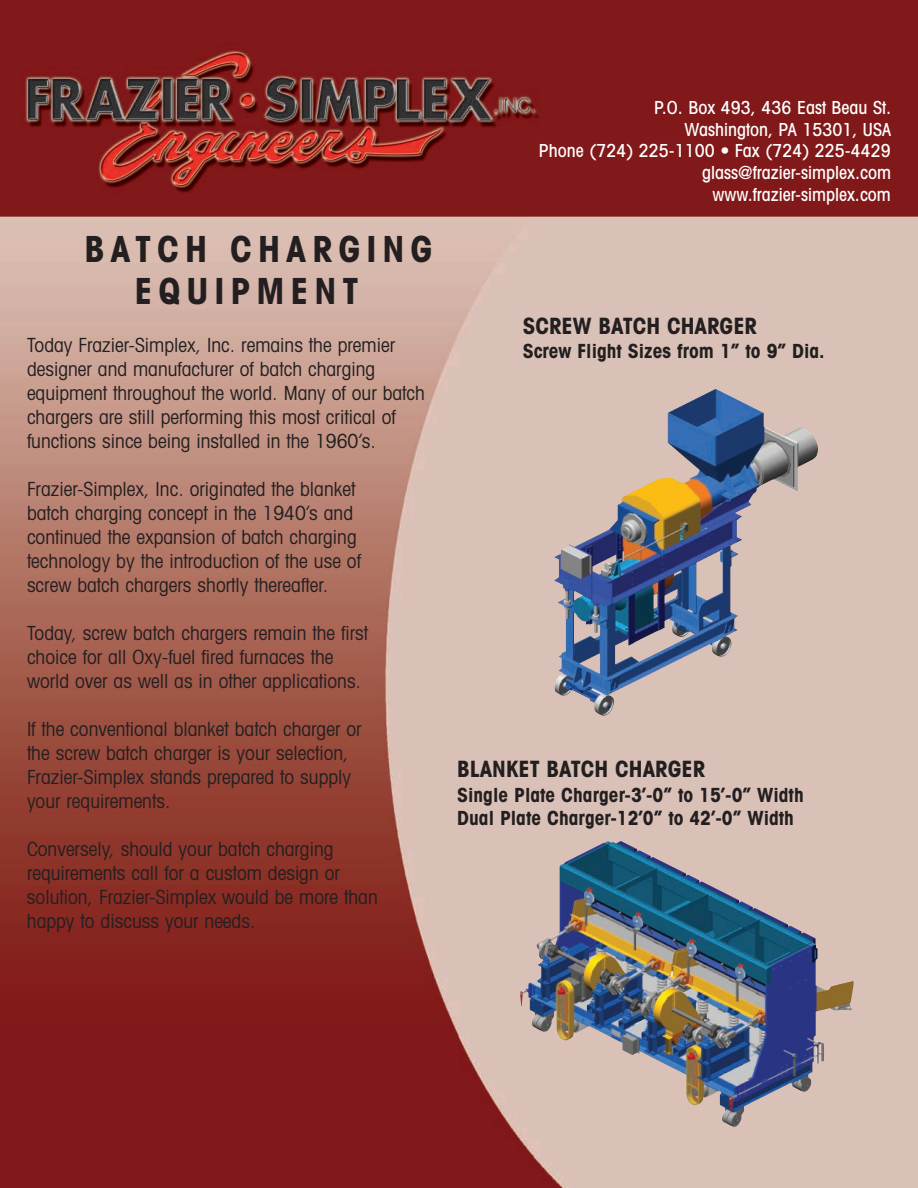
<style>
.page{position:relative;width:918px;height:1188px;background:#fff}
.page>*{position:absolute;margin:0;border:0;box-sizing:border-box;transform-origin:0 0}
.t1{font:700 condensed 36px/42px "Avant Garde";letter-spacing:.165em;color:#231f20}
.t2{font:700 condensed 22.5px "Avant Garde";color:#231f20}
.t3{font:condensed 19.5px/24px "Avant Garde";color:#231f20}
.t4{font:700 condensed 19.5px/23.4px "Avant Garde";color:#231f20}
.t5{font:500 condensed 18px/21.6px "Avant Garde";color:#fff;text-align:right}
</style>
<div class="page">
<img style="left:0;top:0;width:918px;height:1188px">
<img style="left:554px;top:389px;width:264px;height:327px">
<img style="left:520px;top:841px;width:334px;height:286px">
<h1 class="t1" style="left:135px;top:232px;width:299px;text-indent:-50px">BATCH CHARGING<br>EQUIPMENT</h1>
<p class="t3" style="left:27px;top:335px;width:400px">Today Frazier-Simplex, Inc. remains the premier designer and manufacturer of batch charging equipment throughout the world. Many of our batch chargers are still performing this most critical of functions since being installed in the 1960’s.</p>
<p class="t3" style="left:27px;top:479px;width:336px">Frazier-Simplex, Inc. originated the blanket batch charging concept in the 1940’s and continued the expansion of batch charging technology by the introduction of the use of screw batch chargers shortly thereafter.</p>
<p class="t3" style="left:27px;top:623px;width:343px">Today, screw batch chargers remain the first choice for all Oxy-fuel fired furnaces the world over as well as in other applications.</p>
<p class="t3" style="left:27px;top:719px;width:336px">If the conventional blanket batch charger or the screw batch charger is your selection, Frazier-Simplex stands prepared to supply your requirements.</p>
<p class="t3" style="left:27px;top:839px;width:352px">Conversely, should your batch charging requirements call for a custom design or solution, Frazier-Simplex would be more than happy to discuss your needs.</p>
<p class="t5" style="left:539px;top:99px;width:354px">P.O. Box 493, 436 East Beau St.<br>Washington, PA 15301, USA<br>Phone (724) 225-1100 • Fax (724) 225-4429 glass@frazier-simplex.com www.frazier-simplex.com</p>
<p class="t2" style="left:523px;top:317px;width:236px">SCREW BATCH CHARGER</p>
<p class="t4" style="left:523px;top:341px;width:303px">Screw Flight Sizes from 1” to 9” Dia.</p>
<p class="t2" style="left:457px;top:760px;width:249px">BLANKET BATCH CHARGER</p>
<p class="t4" style="left:457px;top:785px;width:348px">Single Plate Charger-3’-0” to 15’-0” Width<br>Dual Plate Charger-12’0” to 42’-0” Width</p>
</div>
